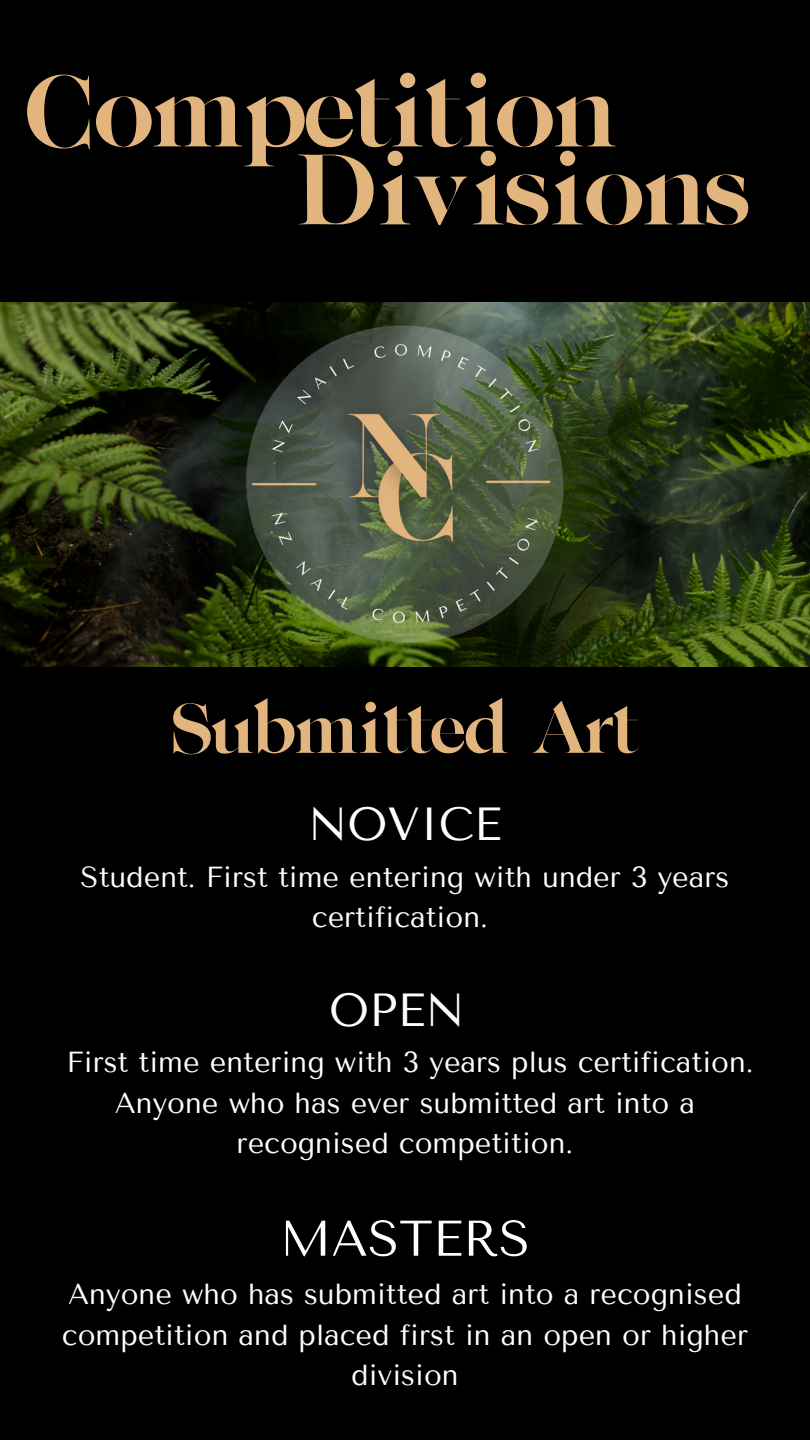
<style>
.page{position:relative;width:810px;height:1440px;background:#000}
.page>*{position:absolute;margin:0;border:0;box-sizing:border-box;transform-origin:0 0}
.t1{font:102.8px/78px "Sophillia";color:#e2b57f}
.t2{font:71.3px "Sophillia";color:#e2b57f}
.t3{font:50.1px "Tenor Sans";color:#fefefe}
.t4{font:46.2px "Tenor Sans";color:#fefefe}
.t5{font:28.9px/40.5px "Tenor Sans";color:#fefefe;text-align:center}
</style>
<div class="page">
<img style="left:0;top:302px;width:810px;height:365px">
<h1 class="t1" style="left:297px;top:72px;width:453px;text-indent:-271px">Competition<br>Divisions</h1>
<h2 class="t2" style="left:173px;top:679px;width:466px">Submitted Art</h2>
<h3 class="t4" style="left:308px;top:798px;width:195px">NOVICE</h3>
<p class="t5" style="left:81px;top:857px;width:650px">Student. First time entering with under 3 years certification.</p>
<h3 class="t4" style="left:329px;top:983px;width:137px">OPEN</h3>
<p class="t5" style="left:66px;top:1042px;width:689px">First time entering with 3 years plus certification.<br>Anyone who has ever submitted art into a recognised competition.</p>
<h3 class="t3" style="left:280px;top:1210px;width:252px">MASTERS</h3>
<p class="t5" style="left:62px;top:1274px;width:688px">Anyone who has submitted art into a recognised competition and placed first in an open or higher division</p>
</div>
